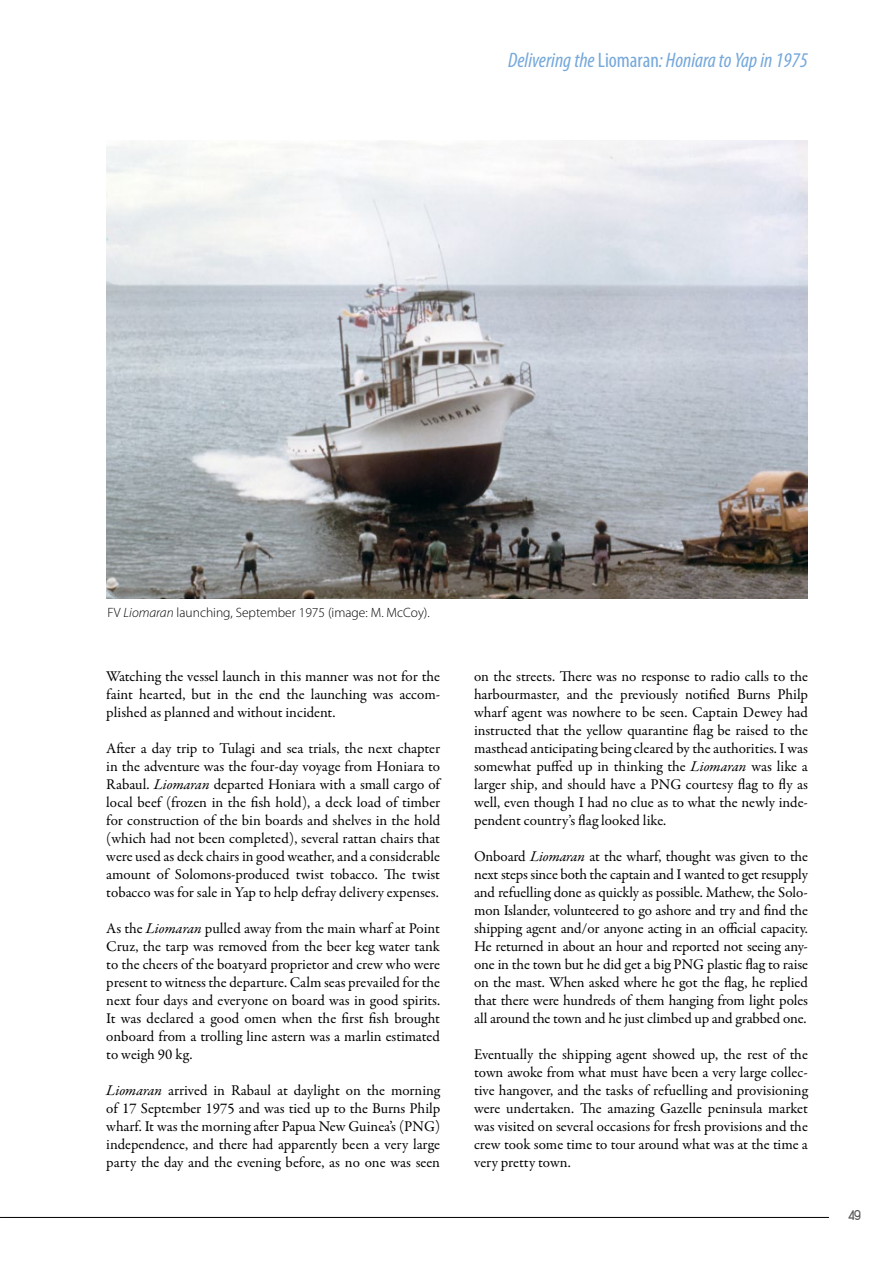
<style>
.page{position:relative;width:893px;height:1263px;background:#fff}
.page>*{position:absolute;margin:0;border:0;box-sizing:border-box;transform-origin:0 0}
.t1{font:italic condensed 21px "Myriad Pro";color:#75a8db}
.t2{font:15px/18px "Garamond Premr Pro";letter-spacing:-.005em;color:#000;text-align:justify}
.t3{font:15px "Duepuntozero";color:#575756}
.t4{font:300 13.5px "Myriad Pro";color:#000}
.s1{font-style:normal}
.s2{font-style:italic}
</style>
<div class="page">
<hr style="left:0;top:1217px;width:829px;height:1px;background:#000">
<img style="left:106px;top:140px;width:702px;height:459px">
<h1 class="t1" style="left:508px;top:47px;width:301px">Delivering the <span class="s1">Liomaran</span>: Honiara to Yap in 1975</h1>
<p class="t4" style="left:108px;top:605px;width:324px">FV <span class="s2">Liomaran</span> launching, September 1975 (image: M. McCoy).</p>
<p class="t2" style="left:106px;top:667px;width:335px">Watching the vessel launch in this manner was not for the faint hearted, but in the end the launching was accom&shy;plished as planned and without incident.</p>
<p class="t2" style="left:106px;top:739px;width:335px">After a day trip to Tulagi and sea trials, the next chapter in the adventure was the four-day voyage from Honiara to Rabaul. <span class="s2">Liomaran</span> departed Honiara with a small cargo of local beef (frozen in the fish hold), a deck load of timber for construction of the bin boards and shelves in the hold (which had not been completed), several rattan chairs that were used as deck chairs in good weather, and a considerable amount of Solomons-produced twist tobacco. The twist tobacco was for sale in Yap to help defray delivery expenses.</p>
<p class="t2" style="left:106px;top:919px;width:335px">As the <span class="s2">Liomaran</span> pulled away from the main wharf at Point Cruz, the tarp was removed from the beer keg water tank to the cheers of the boatyard proprietor and crew who were present to witness the departure. Calm seas prevailed for the next four days and everyone on board was in good spirits.<br>It was declared a good omen when the first fish brought onboard from a trolling line astern was a marlin estimated to weigh 90 kg.</p>
<p class="t2" style="left:106px;top:1081px;width:335px"><span class="s2">Liomaran</span> arrived in Rabaul at daylight on the morning of 17 September 1975 and was tied up to the Burns Philp wharf. It was the morning after Papua New Guinea’s (PNG) independence, and there had apparently been a very large party the day and the evening before, as no one was seen</p>
<p class="t2" style="left:474px;top:667px;width:335px">on the streets. There was no response to radio calls to the harbourmaster, and the previously notified Burns Philp wharf agent was nowhere to be seen. Captain Dewey had instructed that the yellow quarantine flag be raised to the masthead anticipating being cleared by the authorities. I was somewhat puffed up in thinking the <span class="s2">Liomaran</span> was like a larger ship, and should have a PNG courtesy flag to fly as well, even though I had no clue as to what the newly inde&shy;pendent country’s flag looked like.</p>
<p class="t2" style="left:474px;top:847px;width:335px">Onboard <span class="s2">Liomaran</span> at the wharf, thought was given to the next steps since both the captain and I wanted to get resupply and refuelling done as quickly as possible. Mathew, the Solo&shy;mon Islander, volunteered to go ashore and try and find the shipping agent and/or anyone acting in an official capacity.<br>He returned in about an hour and reported not seeing any&shy;one in the town but he did get a big PNG plastic flag to raise on the mast. When asked where he got the flag, he replied that there were hundreds of them hanging from light poles all around the town and he just climbed up and grabbed one.</p>
<p class="t2" style="left:474px;top:1045px;width:335px">Eventually the shipping agent showed up, the rest of the town awoke from what must have been a very large collec&shy;tive hangover, and the tasks of refuelling and provisioning were undertaken. The amazing Gazelle peninsula market was visited on several occasions for fresh provisions and the crew took some time to tour around what was at the time a very pretty town.</p>
<p class="t3" style="left:848px;top:1207px;width:14px">49</p>
</div>
